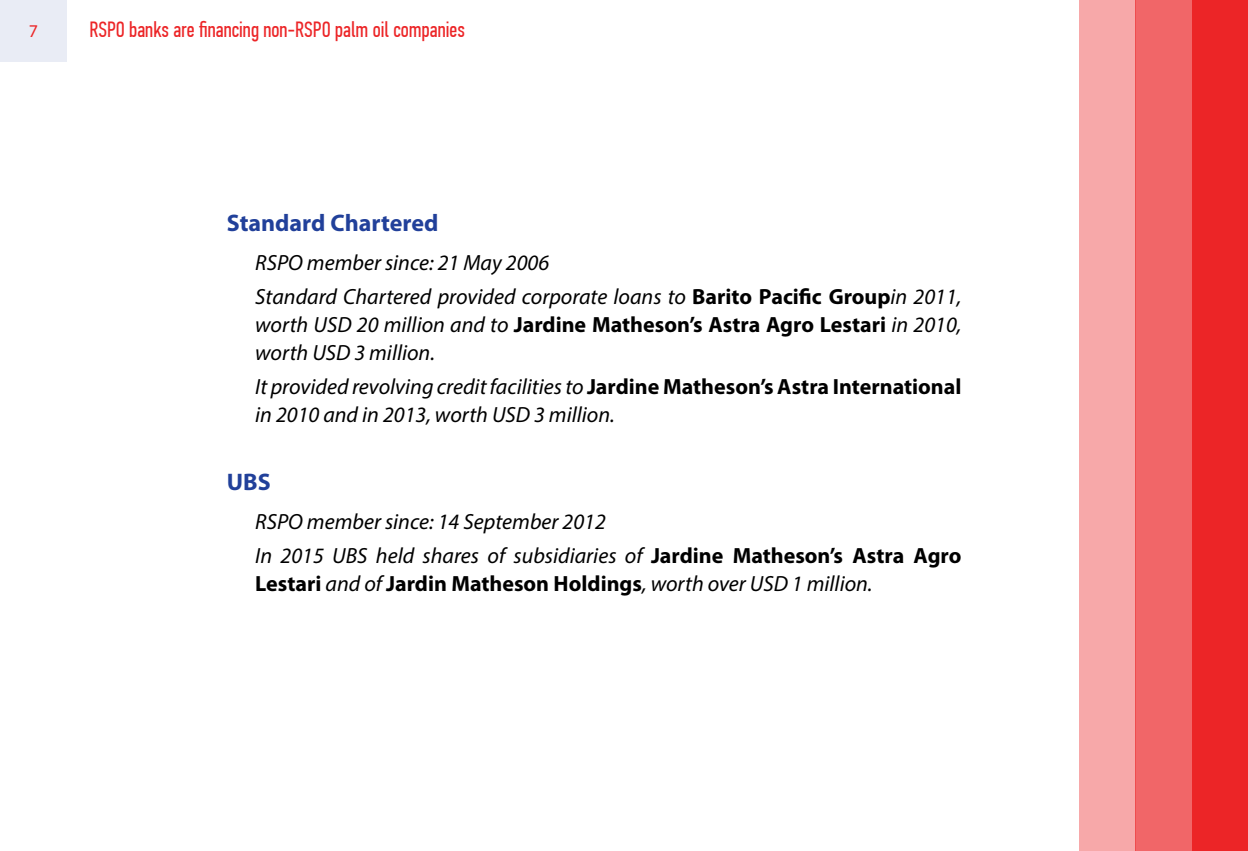
<style>
.page{position:relative;width:1248px;height:851px;background:#fff}
.page>*{position:absolute;margin:0;border:0;box-sizing:border-box;transform-origin:0 0}
.t1{font:700 24px "Myriad Pro";color:#21409a}
.t2{font:italic 22px/33.6px "Myriad Pro";color:#000}
.t3{font:700 22px "Myriad Pro";color:#000}
.t4{font:22px "PF Din Text Comp Pro";color:#ec2527}
.t5{font:18px "Myriad Pro";color:#ec2527}
.s1{font-weight:700;font-style:normal}
.s2{font-weight:400;font-style:italic}
</style>
<div class="page">
<div style="left:0;top:0;width:67px;height:61px;background:#e9ecf5"></div>
<div style="left:1192px;top:0;width:55px;height:850px;background:#ec2527"></div>
<div style="left:1135px;top:0;width:57px;height:850px;background:#f16668"></div>
<div style="left:1078px;top:0;width:57px;height:850px;background:#f7a8a9"></div>
<p class="t5" style="left:29px;top:21px;width:11px">7</p>
<p class="t4" style="left:89px;top:17px;width:377px">RSPO banks are financing non-RSPO palm oil companies</p>
<p class="t1" style="left:227px;top:209px;width:213px">Standard Chartered</p>
<p class="t2" style="left:255px;top:245px;width:707px">RSPO member since: 21 May 2006<br>Standard Chartered provided corporate loans to <span class="s1">Barito Pacific Group</span>in 2011,</p>
<p class="t2" style="left:255px;top:310px;width:707px;line-height:28px">worth USD 20 million and to <span class="s1">Jardine Matheson’s Astra Agro Lestari</span> in 2010, worth USD 3 million.</p>
<p class="t2" style="left:255px;top:372px;width:707px;line-height:28px">It provided revolving credit facilities to <span class="s1">Jardine Matheson’s Astra International </span>in 2010 and in 2013, worth USD 3 million.</p>
<p class="t1" style="left:227px;top:468px;width:45px">UBS</p>
<p class="t2" style="left:255px;top:504px;width:707px">RSPO member since: 14 September 2012<br>In 2015 UBS held shares of subsidiaries of <span class="s1">Jardine Matheson’s Astra Agro</span></p>
<p class="t3" style="left:255px;top:571px;width:618px">Lestari <span class="s2">and of</span> Jardin Matheson Holdings<span class="s2">, worth over USD 1 million.</span></p>
</div>
